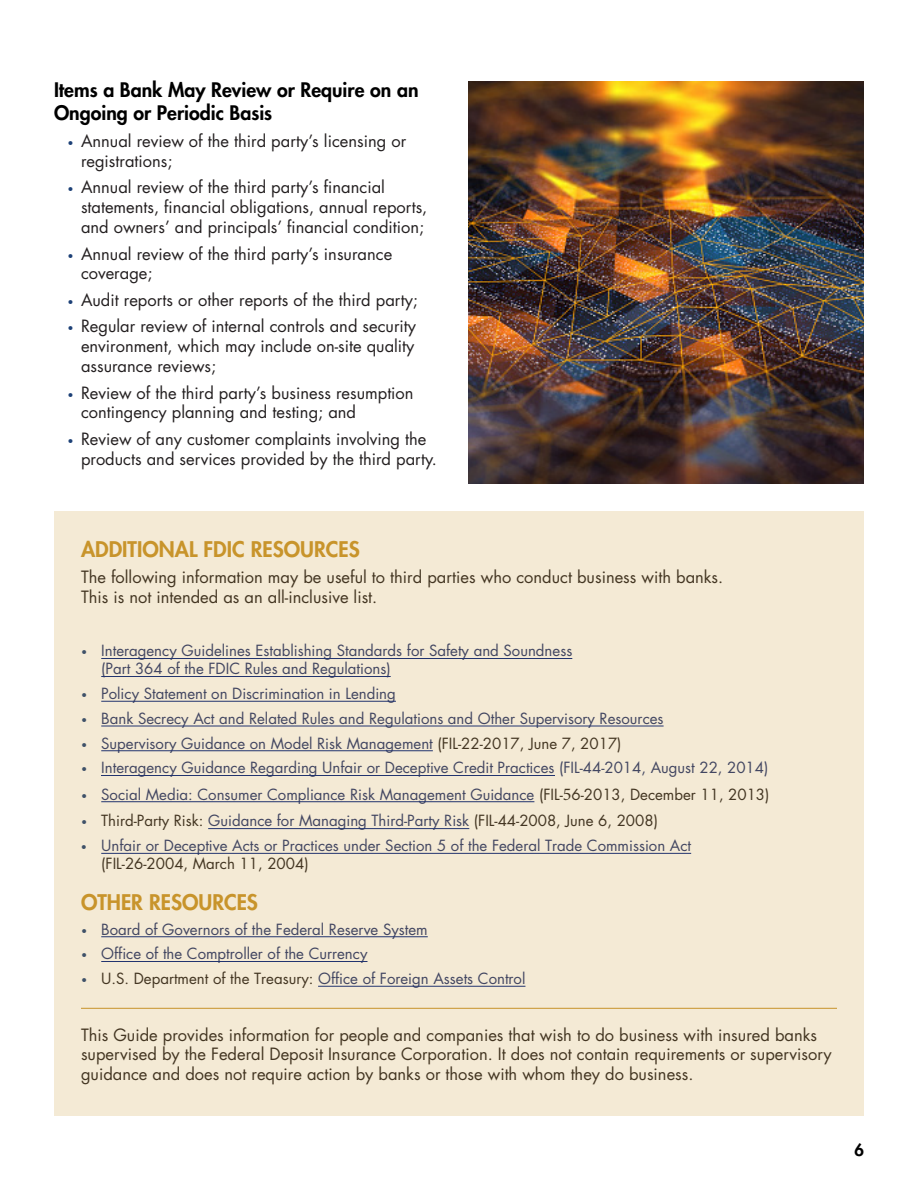
<style>
.page{position:relative;width:918px;height:1188px;background:#fff}
.page>*{position:absolute;margin:0;border:0;box-sizing:border-box;transform-origin:0 0}
.t1{font:800 21px "Futura Std";color:#c8942b}
.t2{font:800 19.5px/23.4px "Futura Std";color:#000}
.t3{font:16.5px/19.8px "Futura Std";color:#231f20}
.t4{font:800 16.5px "Futura Std";color:#000}
.t5{font:15px/18px "Futura Std";color:#22346f}
.t6{font:15px "Futura Std";color:#231f20}
.s1{font-size:10.5px;color:#1d4177}
.s2{color:#231f20}
.s3{font-family:"Minion Pro";font-size:18px;color:#231f20}
.s4{color:#22346f}
</style>
<div class="page">
<img style="left:468px;top:81px;width:396px;height:403px">
<div style="left:54px;top:511px;width:810px;height:605px;background:#f4ead5"></div>
<hr style="left:101px;top:936px;width:327px;height:1px;background:#22346f">
<hr style="left:101px;top:961px;width:266px;height:1px;background:#22346f">
<hr style="left:318px;top:986px;width:207px;height:1px;background:#22346f">
<hr style="left:101px;top:658px;width:471px;height:1px;background:#22346f">
<hr style="left:101px;top:676px;width:290px;height:1px;background:#22346f">
<hr style="left:101px;top:701px;width:295px;height:1px;background:#22346f">
<hr style="left:101px;top:726px;width:563px;height:1px;background:#22346f">
<hr style="left:101px;top:750px;width:332px;height:1px;background:#22346f">
<hr style="left:101px;top:775px;width:453px;height:1px;background:#22346f">
<hr style="left:101px;top:801px;width:433px;height:1px;background:#22346f">
<hr style="left:208px;top:828px;width:261px;height:1px;background:#22346f">
<hr style="left:101px;top:853px;width:590px;height:1px;background:#22346f">
<h3 class="t2" style="left:54px;top:78px;width:366px">Items a Bank May Review or Require on an<br>Ongoing or Periodic Basis</h3>
<p class="t3" style="left:81px;top:131px;width:327px;text-indent:-14px"><span class="s1">•</span> Annual review of the third party’s licensing or registrations;</p>
<p class="t3" style="left:81px;top:178px;width:348px;text-indent:-14px"><span class="s1">•</span> Annual review of the third party’s financial statements, financial obligations, annual reports, and owners’ and principals’ financial condition;</p>
<p class="t3" style="left:81px;top:244px;width:313px;text-indent:-14px"><span class="s1">•</span> Annual review of the third party’s insurance coverage;</p>
<p class="t3" style="left:68px;top:290px;width:352px"><span class="s1">•</span> Audit reports or other reports of the third party;</p>
<p class="t3" style="left:81px;top:317px;width:337px;text-align:justify;text-indent:-14px"><span class="s1">•</span> Regular review of internal controls and security environment, which may include on-site quality assurance reviews;</p>
<p class="t3" style="left:81px;top:383px;width:334px;text-indent:-14px"><span class="s1">•</span> Review of the third party’s business resumption contingency planning and testing; and</p>
<p class="t3" style="left:81px;top:429px;width:358px;text-indent:-14px"><span class="s1">•</span> Review of any customer complaints involving the products and services provided by the third party.</p>
<h2 class="t1" style="left:81px;top:536px;width:280px">ADDITIONAL FDIC RESOURCES</h2>
<h2 class="t3" style="left:81px;top:567px;width:644px">The following information may be useful to third parties who conduct business with banks.<br>This is not intended as an all-inclusive list.</h2>
<p class="t5" style="left:101px;top:642px;width:473px;text-indent:-20px"><span class="s1">•</span> Interagency Guidelines Establishing Standards for Safety and Soundness (Part 364 of the FDIC Rules and Regulations)</p>
<p class="t5" style="left:81px;top:685px;width:316px"><span class="s1">•</span> Policy Statement on Discrimination in Lending</p>
<p class="t5" style="left:81px;top:709px;width:584px"><span class="s1">•</span> Bank Secrecy Act and Related Rules and Regulations and Other Supervisory Resources</p>
<p class="t5" style="left:81px;top:734px;width:542px"><span class="s1">•</span> Supervisory Guidance on Model Risk Management <span class="s2">(FIL-22-2017, June 7, 2017)</span></p>
<p class="t5" style="left:81px;top:759px;width:689px"><span class="s1">•</span> Interagency Guidance Regarding Unfair or Deceptive Credit Practices (FIL-44-2014, August 22, 2014)</p>
<p class="t5" style="left:81px;top:785px;width:690px"><span class="s1">•</span> Social Media: Consumer Compliance Risk Management Guidance <span class="s2">(FIL-</span><span class="s3">5</span><span class="s2">6-2013, December 11, 2013)</span></p>
<p class="t6" style="left:81px;top:811px;width:579px"><span class="s1">•</span> Third-Party Risk: <span class="s4">Guidance for Managing Third-Party Risk</span> (FIL-44-2008, June 6, 2008)</p>
<p class="t5" style="left:101px;top:837px;width:591px;text-indent:-20px"><span class="s1">•</span> Unfair or Deceptive Acts or Practices under Section 5 of the Federal Trade Commission Act <span class="s2">(FIL-26-2004, March 11, 2004)</span></p>
<h2 class="t1" style="left:81px;top:889px;width:179px">OTHER RESOURCES</h2>
<p class="t5" style="left:81px;top:920px;width:348px"><span class="s1">•</span> Board of Governors of the Federal Reserve System</p>
<p class="t5" style="left:81px;top:945px;width:288px"><span class="s1">•</span> Office of the Comptroller of the Currency</p>
<p class="t6" style="left:81px;top:969px;width:446px"><span class="s1">•</span> U.S. Department of the Treasury: <span class="s4">Office of Foreign Assets Control</span></p>
<h2 class="t3" style="left:81px;top:1025px;width:752px">This Guide provides information for people and companies that wish to do business with insured banks supervised by the Federal Deposit Insurance Corporation. It does not contain requirements or supervisory guidance and does not require action by banks or those with whom they do business.</h2>
<p class="t4" style="left:854px;top:1140px;width:11px">6</p>
</div>
